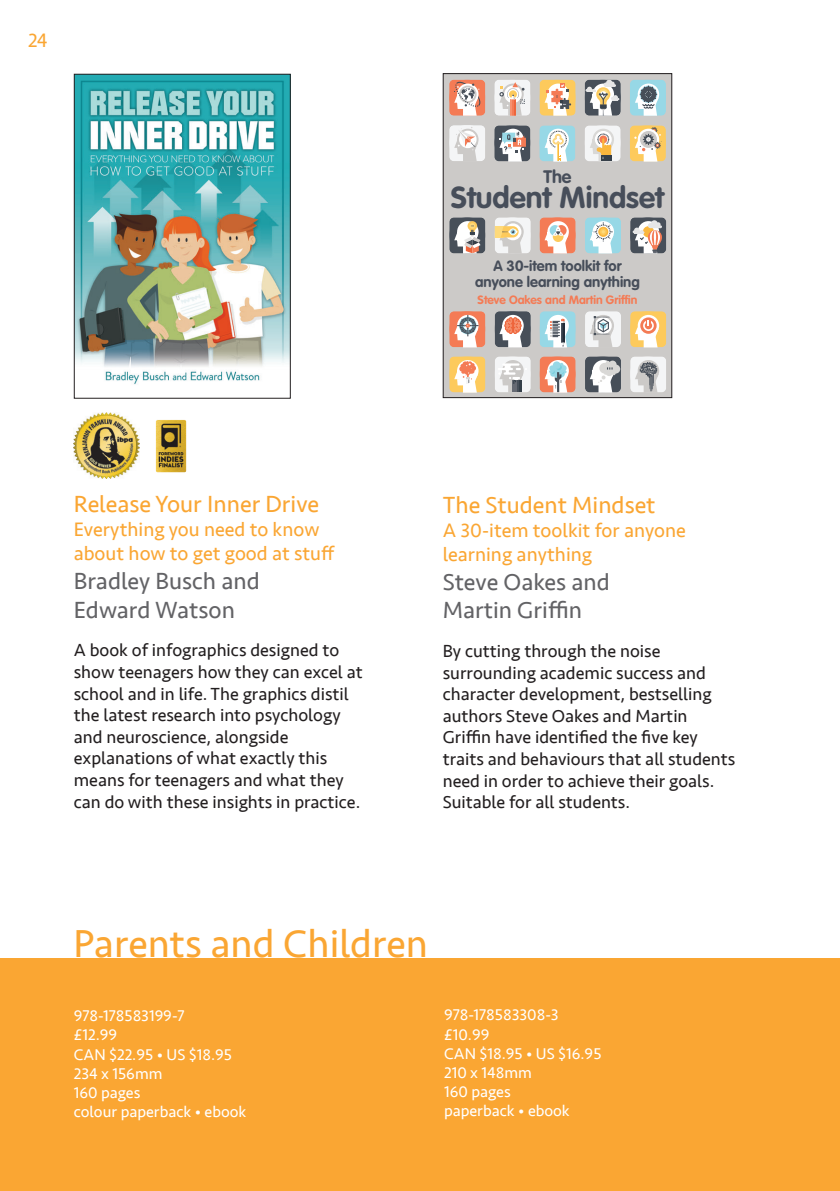
<style>
.page{position:relative;width:840px;height:1191px;background:#fff}
.page>*{position:absolute;margin:0;border:0;box-sizing:border-box;transform-origin:0 0}
.t1{font:40px "Seravek";color:#faa633}
.t2{font:700 30px "VAG Rounded";color:#474e5a}
.t3{font:24px/28.8px "Seravek";color:#636366}
.t4{font:24px "Seravek";color:#faa633}
.t5{font:20px/24px "Seravek";color:#faa633}
.t6{font:18px/21.6px "Seravek";color:#231f20}
.t7{font:700 17.8px "VAG Rounded";color:#474e5a}
.t8{font:16px/19.2px "Seravek";color:#fff}
.t9{font:700 14.6px/15.2px "VAG Rounded";color:#474e5a;text-align:center}
.t10{font:700 12px "VAG Rounded";color:#f47b55}
</style>
<div class="page">
<div style="left:0;top:958px;width:839px;height:233px;background:#faa633"></div>
<div style="left:443px;top:74px;width:228px;height:323px;background:#cccac8"></div>
<svg style="left:449px;top:80px;width:36px;height:36px"></svg>
<svg style="left:494px;top:80px;width:36px;height:36px"></svg>
<svg style="left:539px;top:80px;width:36px;height:36px"></svg>
<svg style="left:584px;top:80px;width:36px;height:36px"></svg>
<svg style="left:630px;top:80px;width:35px;height:36px"></svg>
<svg style="left:449px;top:125px;width:36px;height:36px"></svg>
<svg style="left:449px;top:217px;width:36px;height:36px"></svg>
<svg style="left:494px;top:217px;width:36px;height:36px"></svg>
<svg style="left:539px;top:217px;width:36px;height:36px"></svg>
<svg style="left:585px;top:217px;width:35px;height:36px"></svg>
<svg style="left:630px;top:217px;width:35px;height:36px"></svg>
<svg style="left:449px;top:311px;width:36px;height:36px"></svg>
<svg style="left:494px;top:311px;width:36px;height:36px"></svg>
<svg style="left:539px;top:311px;width:36px;height:36px"></svg>
<svg style="left:585px;top:311px;width:35px;height:36px"></svg>
<svg style="left:630px;top:311px;width:35px;height:36px"></svg>
<svg style="left:449px;top:356px;width:36px;height:37px"></svg>
<svg style="left:495px;top:356px;width:35px;height:36px"></svg>
<svg style="left:539px;top:356px;width:36px;height:37px"></svg>
<svg style="left:585px;top:356px;width:35px;height:37px"></svg>
<svg style="left:630px;top:356px;width:35px;height:36px"></svg>
<svg style="left:494px;top:126px;width:36px;height:36px"></svg>
<svg style="left:539px;top:126px;width:36px;height:36px"></svg>
<svg style="left:584px;top:126px;width:36px;height:36px"></svg>
<svg style="left:630px;top:126px;width:35px;height:36px"></svg>
<div style="left:442px;top:73px;width:230px;height:325px;border:1px solid #231f20"></div>
<img style="left:76px;top:76px;width:212px;height:309px">
<div style="left:74px;top:74px;width:216px;height:325px;border:1px solid #231f20"></div>
<img style="left:74px;top:413px;width:65px;height:65px">
<img style="left:155px;top:419px;width:32px;height:54px">
<p class="t5" style="left:28px;top:28px;width:21px">24</p>
<p class="t7" style="left:543px;top:166px;width:30px">The</p>
<h2 class="t2" style="left:450px;top:180px;width:214px">Student Mindset</h2>
<p class="t9" style="left:475px;top:258px;width:166px">A 30-item toolkit for anyone learning anything</p>
<p class="t10" style="left:477px;top:292px;width:161px">Steve Oakes and Martin Griffin</p>
<h3 class="t4" style="left:74px;top:485px;width:247px">Release Your Inner Drive</h3>
<p class="t5" style="left:74px;top:517px;width:262px">Everything you need to know about how to get good at stuff</p>
<h3 class="t3" style="left:74px;top:566px;width:187px">Bradley Busch and<br>Edward Watson</h3>
<p class="t6" style="left:74px;top:639px;width:290px">A book of infographics designed to show teenagers how they can excel at school and in life. The graphics distil the latest research into psychology and neuroscience, alongside explanations of what exactly this means for teenagers and what they can do with these insights in practice.</p>
<h3 class="t4" style="left:442px;top:486px;width:214px">The Student Mindset</h3>
<p class="t5" style="left:442px;top:518px;width:244px">A 30-item toolkit for anyone learning anything</p>
<h3 class="t3" style="left:442px;top:567px;width:168px">Steve Oakes and<br>Martin Griffin</h3>
<p class="t6" style="left:442px;top:640px;width:294px">By cutting through the noise surrounding academic success and character development, bestselling authors Steve Oakes and Martin Griffin have identified the five key traits and behaviours that all students need in order to achieve their goals.<br>Suitable for all students.</p>
<h1 class="t1" style="left:74px;top:912px;width:355px">Parents and Children</h1>
<p class="t8" style="left:74px;top:1006px;width:174px">978-178583199-7<br>£12.99<br>CAN $22.95 • US $18.95<br>234 x 156mm<br>160 pages<br>colour paperback • ebook</p>
<p class="t8" style="left:444px;top:1005px;width:159px">978-178583308-3 £10.99<br>CAN $18.95 • US $16.95<br>210 x 148mm<br>160 pages<br>paperback • ebook</p>
</div>
